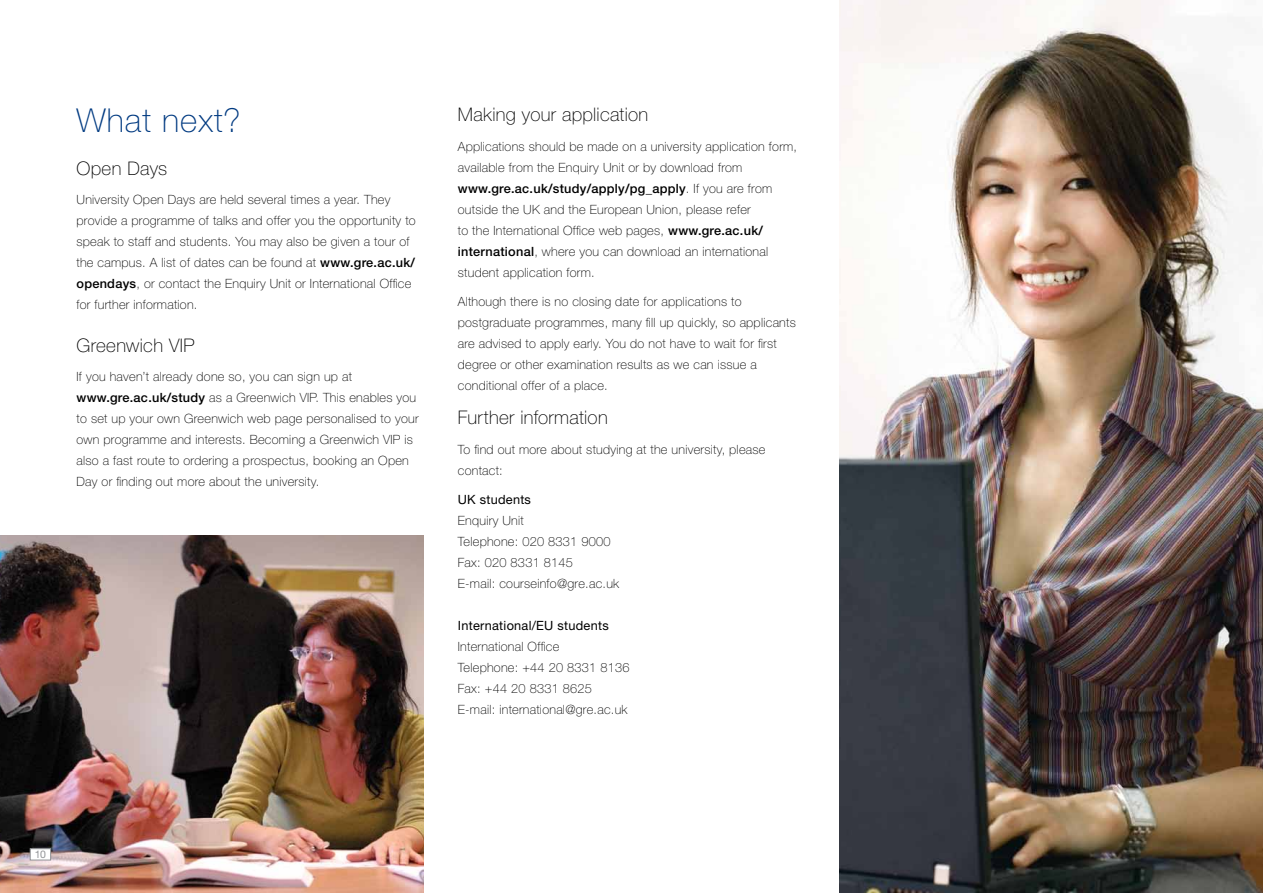
<style>
.page{position:relative;width:1263px;height:893px;background:#fff}
.page>*{position:absolute;margin:0;border:0;box-sizing:border-box;transform-origin:0 0}
.t1{font:100 33px "Helvetica Neue";letter-spacing:.03em;color:#013a81}
.t2{font:100 18.75px "Helvetica Neue";letter-spacing:.02em;color:#000}
.t3{font:100 12.75px/21px "Helvetica Neue";letter-spacing:.02em;color:#000}
.t4{font:12.75px "Helvetica Neue";letter-spacing:.02em;color:#000}
.t5{font:10.5px "Helvetica Neue";color:#939598}
.s1{font-weight:500}
</style>
<div class="page">
<img style="left:0;top:536px;width:424px;height:357px">
<div style="left:30px;top:848px;width:21px;height:12px;background:#fff;border:1px solid #939598"></div>
<img style="left:839px;top:0;width:424px;height:893px">
<h1 class="t1" style="left:77px;top:102px;width:166px">What next?</h1>
<h2 class="t2" style="left:77px;top:157px;width:92px">Open Days</h2>
<p class="t3" style="left:77px;top:189px;width:341px">University Open Days are held several times a year. They provide a programme of talks and offer you the opportunity to speak to staff and students. You may also be given a tour of the campus. A list of dates can be found at <span class="s1">www.gre.ac.uk/ opendays</span>, or contact the Enquiry Unit or International Office for further information.</p>
<h2 class="t2" style="left:77px;top:334px;width:120px">Greenwich VIP</h2>
<p class="t3" style="left:77px;top:366px;width:343px">If you haven’t already done so, you can sign up at <span class="s1">www.gre.ac.uk/study</span> as a Greenwich VIP. This enables you to set up your own Greenwich web page personalised to your own programme and interests. Becoming a Greenwich VIP is also a fast route to ordering a prospectus, booking an Open Day or finding out more about the university.</p>
<h2 class="t2" style="left:458px;top:104px;width:192px">Making your application</h2>
<p class="t3" style="left:458px;top:136px;width:341px">Applications should be made on a university application form, available from the Enquiry Unit or by download from <span class="s1">www.gre.ac.uk/study/apply/pg_apply</span>. If you are from outside the UK and the European Union, please refer<br>to the International Office web pages, <span class="s1">www.gre.ac.uk/ international</span>, where you can download an international student application form.</p>
<p class="t3" style="left:458px;top:291px;width:339px">Although there is no closing date for applications to postgraduate programmes, many fill up quickly, so applicants are advised to apply early. You do not have to wait for first degree or other examination results as we can issue a conditional offer of a place.</p>
<h2 class="t2" style="left:458px;top:407px;width:151px">Further information</h2>
<p class="t3" style="left:458px;top:439px;width:309px">To find out more about studying at the university, please contact:</p>
<p class="t4" style="left:458px;top:492px;width:75px">UK students</p>
<p class="t3" style="left:458px;top:510px;width:163px">Enquiry Unit<br>Telephone: 020 8331 9000<br>Fax: 020 8331 8145<br>E-mail: courseinfo@gre.ac.uk</p>
<p class="t4" style="left:458px;top:618px;width:152px">International/EU students</p>
<p class="t3" style="left:458px;top:636px;width:173px">International Office<br>Telephone: +44 20 8331 8136<br>Fax: +44 20 8331 8625<br>E-mail: international@gre.ac.uk</p>
<p class="t5" style="left:35px;top:848px;width:13px">10</p>
</div>
